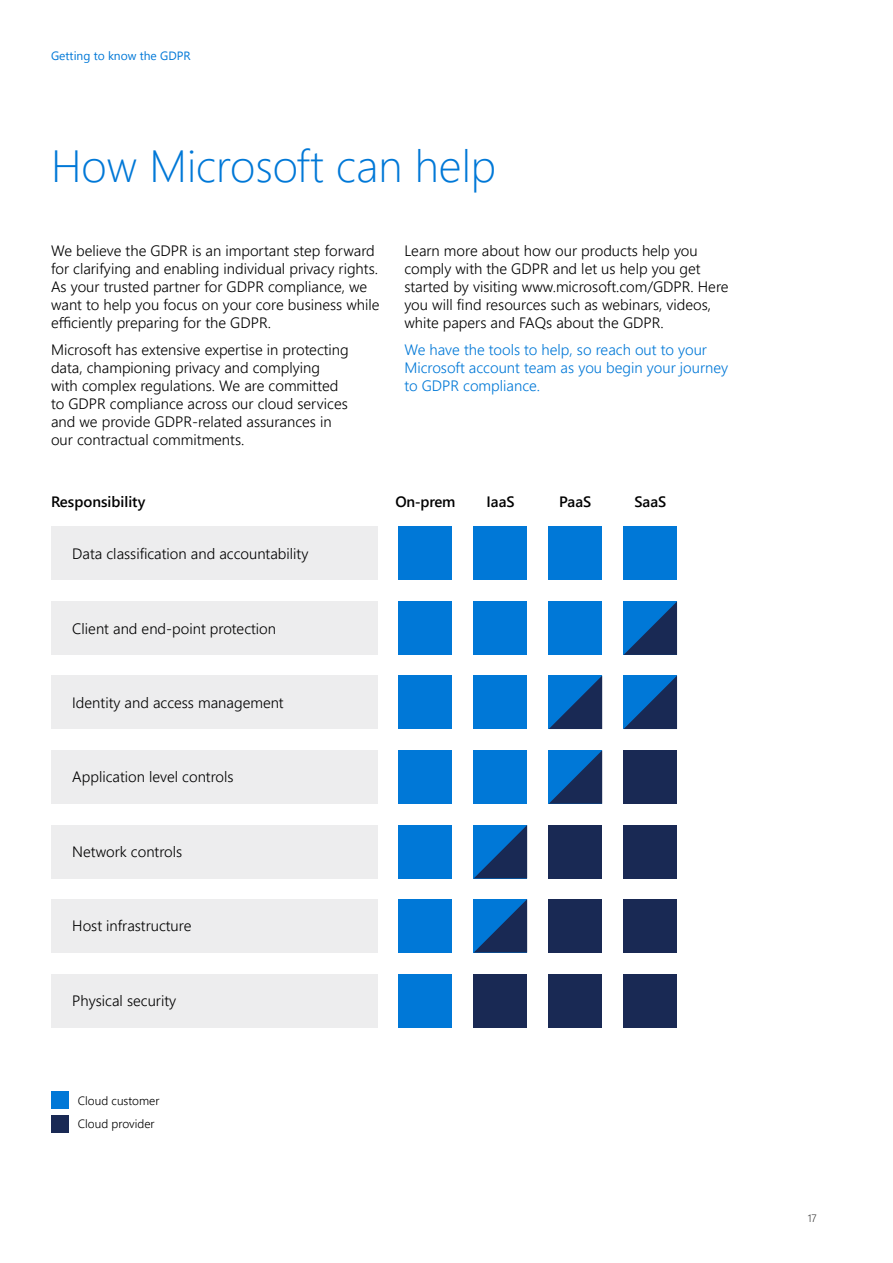
<style>
.page{position:relative;width:893px;height:1263px;background:#fff}
.page>*{position:absolute;margin:0;border:0;box-sizing:border-box;transform-origin:0 0}
.t1{font:300 45px "Segoe UI";color:#0078d7}
.t2{font:300 15px/18px "Segoe UI";color:#000}
.t3{font:300 15px/18px "Segoe UI";color:#0078d7}
.t4{font:600 15px "Segoe UI";color:#000}
.t5{font:300 12px/23.4px "Segoe UI";color:#000}
.t6{font:12px "Segoe UI";color:#0078d7}
.t7{font:300 10.5px "Segoe UI";color:#000}
</style>
<div class="page">
<div style="left:51px;top:527px;width:326px;height:53px;background:#ededee"></div>
<div style="left:51px;top:676px;width:326px;height:53px;background:#ededee"></div>
<div style="left:51px;top:899px;width:326px;height:53px;background:#ededee"></div>
<div style="left:51px;top:601px;width:326px;height:54px;background:#ededee"></div>
<div style="left:51px;top:825px;width:326px;height:53px;background:#ededee"></div>
<div style="left:51px;top:750px;width:326px;height:54px;background:#ededee"></div>
<div style="left:51px;top:974px;width:326px;height:53px;background:#ededee"></div>
<div style="left:399px;top:527px;width:53px;height:53px;background:#0078d7"></div>
<div style="left:399px;top:676px;width:53px;height:53px;background:#0078d7"></div>
<div style="left:399px;top:899px;width:53px;height:53px;background:#0078d7"></div>
<div style="left:399px;top:601px;width:53px;height:54px;background:#0078d7"></div>
<div style="left:399px;top:825px;width:53px;height:53px;background:#0078d7"></div>
<div style="left:399px;top:750px;width:53px;height:54px;background:#0078d7"></div>
<div style="left:399px;top:974px;width:53px;height:53px;background:#0078d7"></div>
<div style="left:549px;top:527px;width:53px;height:53px;background:#0078d7"></div>
<div style="left:549px;top:899px;width:53px;height:53px;background:#192954"></div>
<div style="left:549px;top:601px;width:53px;height:54px;background:#0078d7"></div>
<div style="left:549px;top:825px;width:53px;height:53px;background:#192954"></div>
<div style="left:549px;top:974px;width:53px;height:53px;background:#192954"></div>
<div style="left:474px;top:527px;width:53px;height:53px;background:#0078d7"></div>
<div style="left:474px;top:676px;width:53px;height:53px;background:#0078d7"></div>
<div style="left:474px;top:601px;width:53px;height:54px;background:#0078d7"></div>
<div style="left:474px;top:750px;width:53px;height:54px;background:#0078d7"></div>
<div style="left:474px;top:974px;width:53px;height:53px;background:#192954"></div>
<div style="left:624px;top:527px;width:53px;height:53px;background:#0078d7"></div>
<div style="left:624px;top:899px;width:53px;height:53px;background:#192954"></div>
<div style="left:624px;top:825px;width:53px;height:53px;background:#192954"></div>
<div style="left:624px;top:750px;width:53px;height:54px;background:#192954"></div>
<div style="left:624px;top:974px;width:53px;height:53px;background:#192954"></div>
<svg style="left:474px;top:899px;width:53px;height:53px"></svg>
<svg style="left:474px;top:825px;width:53px;height:53px"></svg>
<svg style="left:549px;top:750px;width:53px;height:54px"></svg>
<svg style="left:549px;top:676px;width:53px;height:53px"></svg>
<svg style="left:624px;top:676px;width:53px;height:53px"></svg>
<svg style="left:624px;top:601px;width:53px;height:54px"></svg>
<div style="left:51px;top:1091px;width:17px;height:17px;background:#0078d7"></div>
<div style="left:51px;top:1115px;width:17px;height:17px;background:#192954"></div>
<p class="t6" style="left:51px;top:46px;width:141px">Getting to know the GDPR</p>
<h1 class="t1" style="left:51px;top:132px;width:447px">How Microsoft can help</h1>
<p class="t2" style="left:51px;top:241px;width:330px">We believe the GDPR is an important step forward for clarifying and enabling individual privacy rights.<br>As your trusted partner for GDPR compliance, we want to help you focus on your core business while efficiently preparing for the GDPR.</p>
<p class="t2" style="left:51px;top:340px;width:299px">Microsoft has extensive expertise in protecting data, championing privacy and complying with complex regulations. We are committed to GDPR compliance across our cloud services and we provide GDPR-related assurances in our contractual commitments.</p>
<p class="t2" style="left:404px;top:241px;width:326px">Learn more about how our products help you comply with the GDPR and let us help you get started by visiting www.microsoft.com/GDPR. Here you will find resources such as webinars, videos, white papers and FAQs about the GDPR.</p>
<p class="t3" style="left:404px;top:340px;width:325px">We have the tools to help, so reach out to your<br>Microsoft account team as you begin your journey to GDPR compliance.</p>
<p class="t4" style="left:51px;top:490px;width:96px">Responsibility</p>
<p class="t2" style="left:72px;top:544px;width:238px">Data classification and accountability</p>
<p class="t4" style="left:395px;top:490px;width:62px">On-prem</p>
<p class="t4" style="left:487px;top:490px;width:30px">IaaS</p>
<p class="t4" style="left:559px;top:490px;width:34px">PaaS</p>
<p class="t4" style="left:634px;top:490px;width:33px">SaaS</p>
<p class="t2" style="left:72px;top:619px;width:205px">Client and end-point protection</p>
<p class="t2" style="left:72px;top:693px;width:213px">Identity and access management</p>
<p class="t2" style="left:72px;top:767px;width:163px">Application level controls</p>
<p class="t2" style="left:72px;top:842px;width:112px">Network controls</p>
<p class="t2" style="left:72px;top:916px;width:121px">Host infrastructure</p>
<p class="t2" style="left:72px;top:991px;width:105px">Physical security</p>
<p class="t5" style="left:78px;top:1088px;width:83px">Cloud customer<br>Cloud provider</p>
<p class="t7" style="left:808px;top:1211px;width:10px">17</p>
</div>
